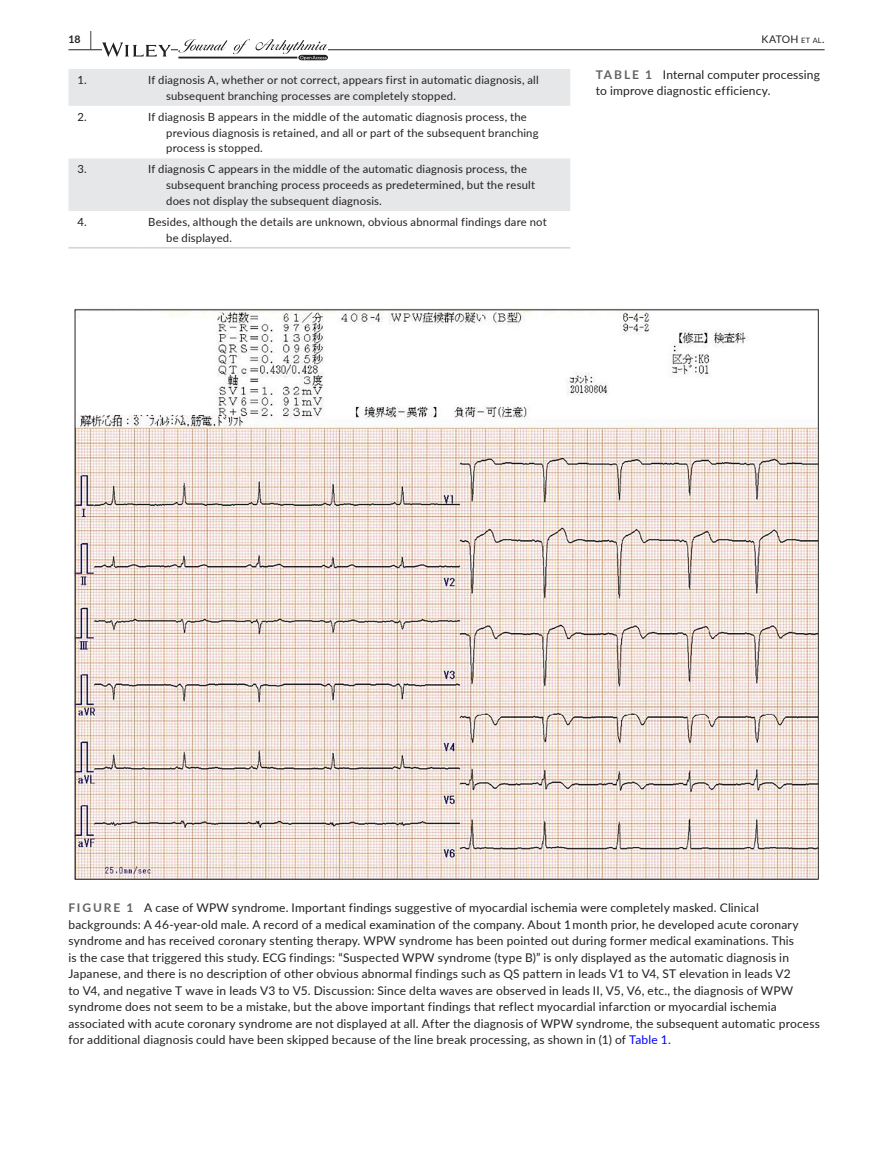
<style>
.page{position:relative;width:893px;height:1174px;background:#fff}
.page>*{position:absolute;margin:0;border:0;box-sizing:border-box;transform-origin:0 0}
.t1{font:12px/16.5px "Lato";letter-spacing:.015em;color:#231f20}
.t2{font:11.25px/15.8px "Lato";letter-spacing:.015em;color:#231f20}
.t3{font:10.5px "Lato";letter-spacing:.01em;color:#231f20}
.t4{font:700 10.5px "Lato";color:#231f20}
.s1{font-size:19.5px}
.s2{font-size:7.35px}
.s3{font-weight:700;color:#636366}
.s4{color:#00f}
</style>
<div class="page">
<hr style="left:68px;top:49px;width:756px;height:1px;background:#231f20">
<svg style="left:102px;top:42px;width:69px;height:15px"></svg>
<svg style="left:178px;top:39px;width:150px;height:21px"></svg>
<svg style="left:68px;top:69px;width:502px;height:142px;fill:#e6e7e9"></svg>
<hr style="left:68px;top:247px;width:71px;height:1px;background:#d1d2d4">
<hr style="left:139px;top:247px;width:431px;height:1px;background:#d1d2d4">
<img style="left:74px;top:308px;width:745px;height:572px">
<p class="t4" style="left:68px;top:31px;width:25px">18 <span class="s1">|</span></p>
<p class="t3" style="left:761px;top:31px;width:65px">KATOH <span class="s2">et al</span>.</p>
<p class="t2" style="left:77px;top:72px;width:11px">1.</p>
<p class="t2" style="left:166px;top:72px;width:374px;text-indent:-18px">If diagnosis A, whether or not correct, appears first in automatic diagnosis, all subsequent branching processes are completely stopped.</p>
<p class="t2" style="left:77px;top:108px;width:11px">2.</p>
<p class="t2" style="left:166px;top:108px;width:374px;text-indent:-18px">If diagnosis B appears in the middle of the automatic diagnosis process, the previous diagnosis is retained, and all or part of the subsequent branching process is stopped.</p>
<p class="t2" style="left:77px;top:161px;width:11px">3.</p>
<p class="t2" style="left:166px;top:161px;width:370px;text-indent:-18px">If diagnosis C appears in the middle of the automatic diagnosis process, the subsequent branching process proceeds as predetermined, but the result does not display the subsequent diagnosis.</p>
<p class="t2" style="left:77px;top:214px;width:11px">4.</p>
<p class="t2" style="left:166px;top:214px;width:382px;text-indent:-18px">Besides, although the details are unknown, obvious abnormal findings dare not be displayed.</p>
<p class="t1" style="left:596px;top:66px;width:226px"><span class="s3">TABLE 1</span> Internal computer processing to improve diagnostic efficiency.</p>
<p class="t1" style="left:68px;top:899px;width:753px"><span class="s3">FIGURE 1</span> A case of WPW syndrome. Important findings suggestive of myocardial ischemia were completely masked. Clinical backgrounds: A 46-year-old male. A record of a medical examination of the company. About 1 month prior, he developed acute coronary syndrome and has received coronary stenting therapy. WPW syndrome has been pointed out during former medical examinations. This<br>is the case that triggered this study. ECG findings: “Suspected WPW syndrome (type B)” is only displayed as the automatic diagnosis in Japanese, and there is no description of other obvious abnormal findings such as QS pattern in leads V1 to V4, ST elevation in leads V2<br>to V4, and negative T wave in leads V3 to V5. Discussion: Since delta waves are observed in leads II, V5, V6, etc., the diagnosis of WPW syndrome does not seem to be a mistake, but the above important findings that reflect myocardial infarction or myocardial ischemia associated with acute coronary syndrome are not displayed at all. After the diagnosis of WPW syndrome, the subsequent automatic process for additional diagnosis could have been skipped because of the line break processing, as shown in (1) of <span class="s4">Table 1</span>.</p>
</div>
